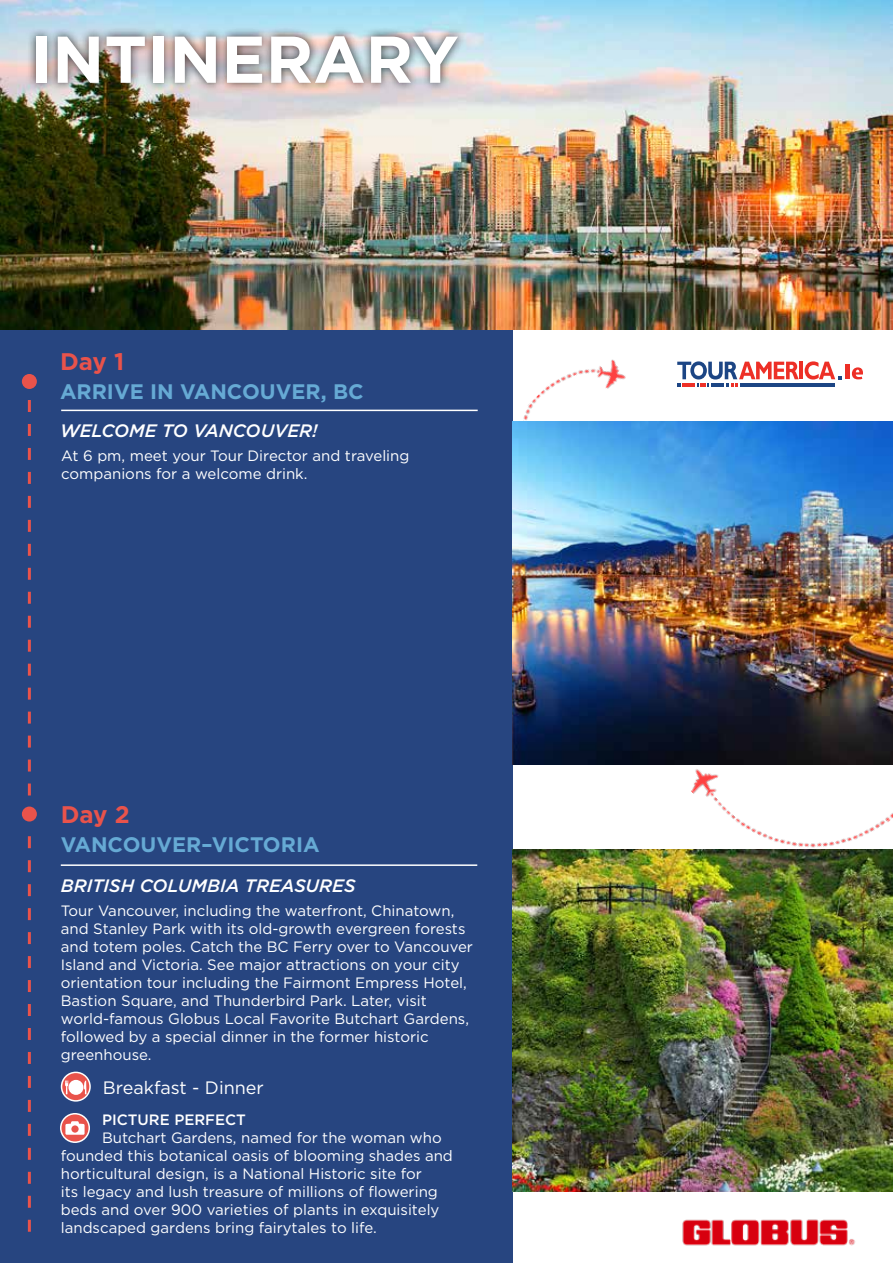
<style>
.page{position:relative;width:893px;height:1263px;background:#fff}
.page>*{position:absolute;margin:0;border:0;box-sizing:border-box;transform-origin:0 0}
.t1{font:700 66px "Gotham";color:#fff}
.t2{font:700 24px "Gotham";letter-spacing:-.01em;color:#e9534b}
.t3{font:700 21px "Gotham";color:#66aad4}
.t4{font:italic 500 18px "Gotham";color:#fff}
.t5{font:18px "Gotham";color:#fff}
.t6{font:15px/18px "Gotham";color:#fff}
.t7{font:500 15px "Gotham";color:#fff}
</style>
<div class="page">
<div style="left:0;top:330px;width:512px;height:933px;background:#274580"></div>
<img style="left:0;top:0;width:893px;height:330px">
<img style="left:417px;top:332px;width:476px;height:534px">
<img style="left:682px;top:1219px;width:173px;height:27px">
<hr style="left:799px;top:362px;width:4px;height:17px;background:#ed2f26">
<svg style="left:677px;top:361px;width:122px;height:25px"></svg>
<hr style="left:741px;top:383px;width:94px;height:3px;background:#1c4584">
<svg style="left:805px;top:361px;width:58px;height:19px"></svg>
<img style="left:512px;top:422px;width:381px;height:342px">
<hr style="left:61px;top:864px;width:416px;height:2px;background:#fff">
<hr style="left:61px;top:410px;width:417px;height:1px;background:#fff">
<div style="left:26px;top:26px;width:440px;height:66px;background:#000;opacity:.75"></div>
<div style="left:22px;top:374px;width:15px;height:15px;background:#e9534b;border-radius:50%"></div>
<svg style="left:28px;top:400px;width:3px;height:395px"></svg>
<div style="left:22px;top:806px;width:15px;height:15px;background:#e9534b;border-radius:50%"></div>
<svg style="left:28px;top:836px;width:3px;height:396px"></svg>
<div style="left:61px;top:1114px;width:28px;height:28px;background:#e9534b;border-radius:50%"></div>
<div style="left:60px;top:1113px;width:30px;height:30px;border:2px solid #fff;border-radius:50%"></div>
<svg style="left:65px;top:1121px;width:20px;height:14px"></svg>
<svg style="left:62px;top:1072px;width:28px;height:29px"></svg>
<div style="left:61px;top:1071px;width:30px;height:30px;border:2px solid #fff;border-radius:50%"></div>
<svg style="left:65px;top:1080px;width:22px;height:15px"></svg>
<img style="left:512px;top:849px;width:381px;height:343px">
<h1 class="t1" style="left:30px;top:16px;width:430px">INTINERARY</h1>
<h2 class="t2" style="left:60px;top:346px;width:66px">Day 1</h2>
<h3 class="t3" style="left:60px;top:377px;width:305px">ARRIVE IN VANCOUVER, BC</h3>
<p class="t4" style="left:60px;top:419px;width:259px">WELCOME TO VANCOUVER!</p>
<p class="t6" style="left:61px;top:446px;width:350px">At 6 pm, meet your Tour Director and traveling companions for a welcome drink.</p>
<h2 class="t2" style="left:61px;top:798px;width:71px">Day 2</h2>
<h3 class="t3" style="left:61px;top:830px;width:260px">VANCOUVER–VICTORIA</h3>
<p class="t4" style="left:61px;top:874px;width:296px">BRITISH COLUMBIA TREASURES</p>
<p class="t6" style="left:61px;top:901px;width:414px">Tour Vancouver, including the waterfront, Chinatown, and Stanley Park with its old-growth evergreen forests and totem poles. Catch the BC Ferry over to Vancouver Island and Victoria. See major attractions on your city orientation tour including the Fairmont Empress Hotel, Bastion Square, and Thunderbird Park. Later, visit world-famous Globus Local Favorite Butchart Gardens, followed by a special dinner in the former historic greenhouse.</p>
<p class="t5" style="left:103px;top:1076px;width:163px">Breakfast - Dinner</p>
<p class="t7" style="left:102px;top:1110px;width:145px">PICTURE PERFECT</p>
<p class="t6" style="left:61px;top:1128px;width:394px;text-indent:41px">Butchart Gardens, named for the woman who founded this botanical oasis of blooming shades and horticultural design, is a National Historic site for<br>its legacy and lush treasure of millions of flowering beds and over 900 varieties of plants in exquisitely landscaped gardens bring fairytales to life.</p>
</div>
